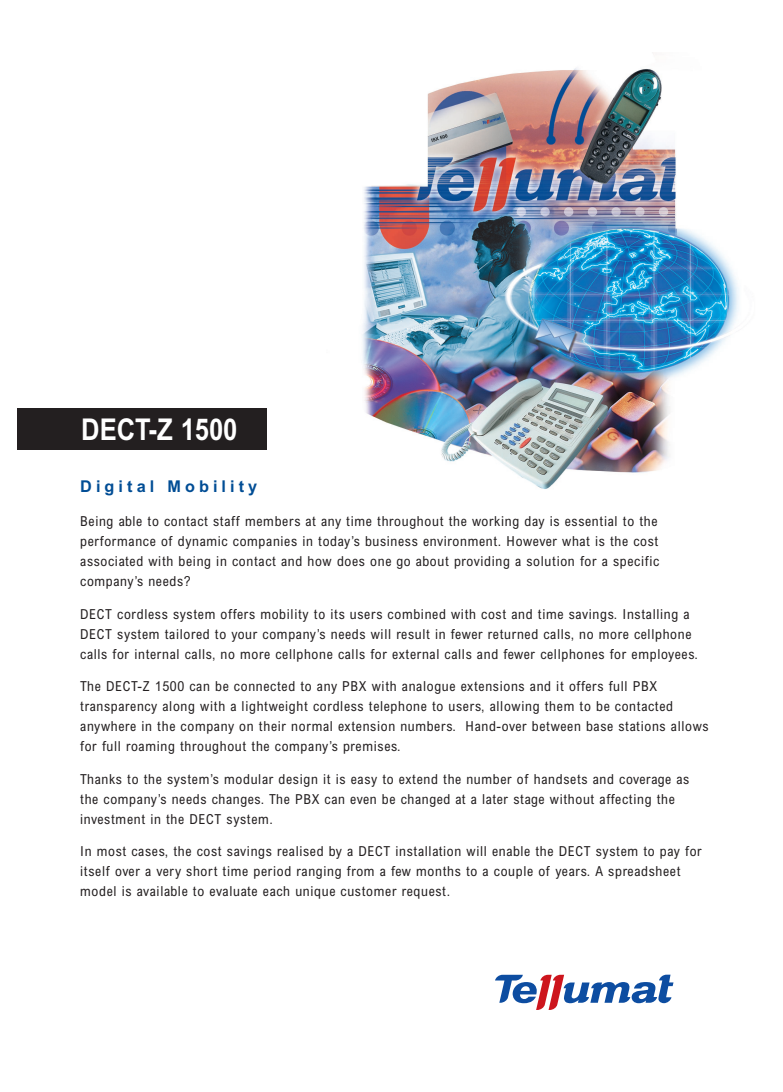
<style>
.page{position:relative;width:783px;height:1092px;background:#fff}
.page>*{position:absolute;margin:0;border:0;box-sizing:border-box;transform-origin:0 0}
.t1{font:700 30px "Arial";color:#fff;scale:.85 1}
.t2{font:700 16.25px "Arial";letter-spacing:.25em;color:#014d95}
.t3{font:condensed 13.75px/20px "Arial";letter-spacing:.05em;color:#231f20}
</style>
<div class="page">
<img style="left:362px;top:68px;width:377px;height:421px">
<div style="left:18px;top:408px;width:249px;height:41px;background:#231f20"></div>
<svg style="left:495px;top:974px;width:178px;height:35px"></svg>
<h1 class="t1" style="left:81px;top:418px;width:185px">DECT-Z 1500</h1>
<p class="t2" style="left:80px;top:480px;width:179px">Digital Mobility</p>
<p class="t3" style="left:80px;top:512px;width:580px;text-align:justify">Being able to contact staff members at any time throughout the working day is essential to the performance of dynamic companies in today’s business environment. However what is the cost associated with being in contact and how does one go about providing a solution for a specific company’s needs?</p>
<p class="t3" style="left:80px;top:605px;width:619px">DECT cordless system offers mobility to its users combined with cost and time savings. Installing a<br>DECT system tailored to your company’s needs will result in fewer returned calls, no more cellphone calls for internal calls, no more cellphone calls for external calls and fewer cellphones for employees.</p>
<p class="t3" style="left:80px;top:677px;width:630px">The DECT-Z 1500 can be connected to any PBX with analogue extensions and it offers full PBX transparency along with a lightweight cordless telephone to users, allowing them to be contacted anywhere in the company on their normal extension numbers. Hand-over between base stations allows for full roaming throughout the company’s premises.</p>
<p class="t3" style="left:80px;top:770px;width:610px">Thanks to the system’s modular design it is easy to extend the number of handsets and coverage as the company’s needs changes. The PBX can even be changed at a later stage without affecting the investment in the DECT system.</p>
<p class="t3" style="left:80px;top:842px;width:623px">In most cases, the cost savings realised by a DECT installation will enable the DECT system to pay for itself over a very short time period ranging from a few months to a couple of years. A spreadsheet model is available to evaluate each unique customer request.</p>
</div>
